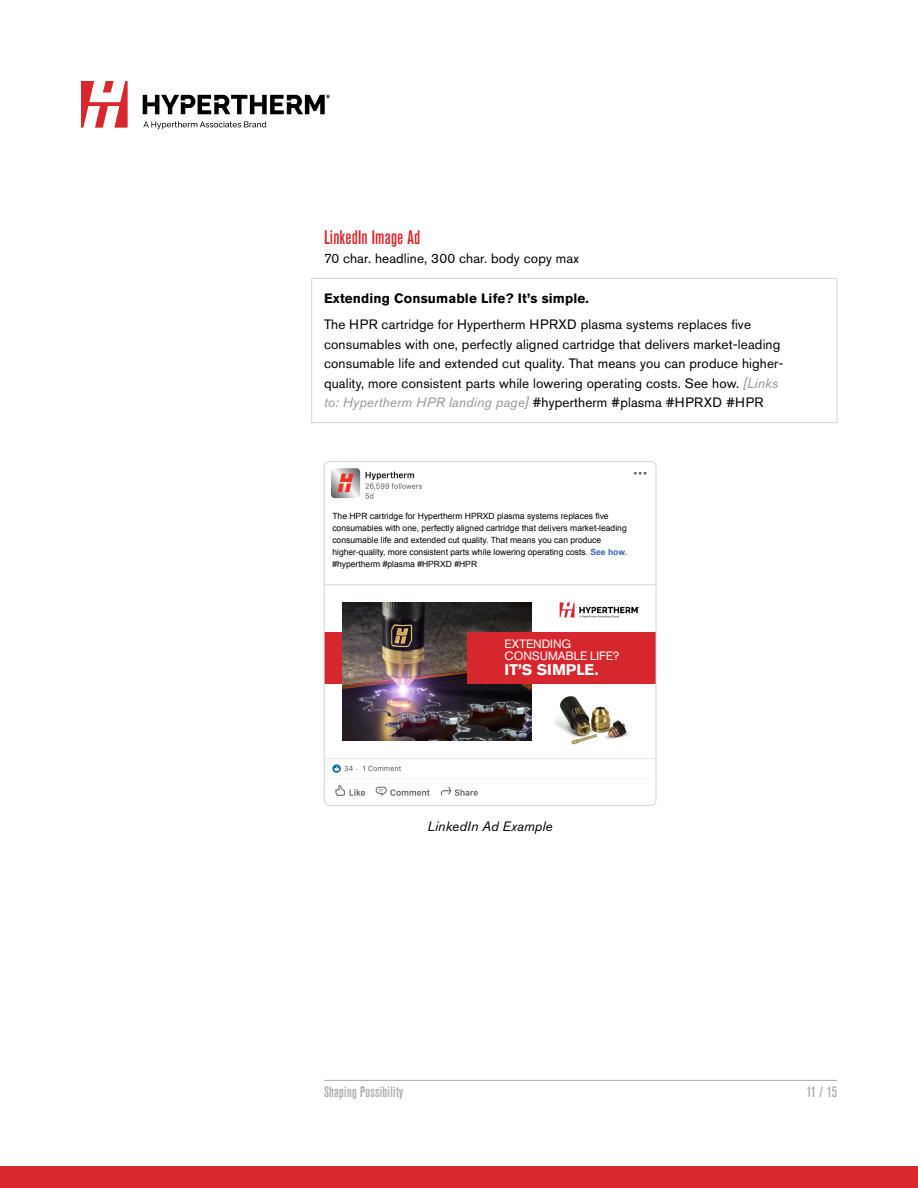
<style>
.page{position:relative;width:918px;height:1188px;background:#fff}
.page>*{position:absolute;margin:0;border:0;box-sizing:border-box;transform-origin:0 0}
.t1{font:500 condensed 19.5px "Akzidenz Grotesk Pro";letter-spacing:.01em;color:#d7282f}
.t2{font:700 15.3px "Akzidenz Grotesk Pro";color:#fff}
.t3{font:500 condensed 15px "Akzidenz Grotesk Pro";letter-spacing:.02em;color:#a7a9ac}
.t4{font:13.5px/19.5px "Akzidenz Grotesk Pro";letter-spacing:.01em;color:#000}
.t5{font:700 13.5px "Akzidenz Grotesk Pro";letter-spacing:.01em;color:#000}
.t6{font:italic 13.5px "Akzidenz Grotesk Pro";letter-spacing:.01em;color:#000}
.t7{font:12px/11.9px "Akzidenz Grotesk Pro";color:#fff}
.t8{font:8.55px/12.1px "Arial";color:#000}
.s1{font-style:italic;color:#939598}
.s2{font-weight:700;color:#3866b0}
</style>
<div class="page">
<hr style="left:324px;top:1080px;width:513px;height:1px;background:#a7a9ac">
<div style="left:0;top:1166px;width:918px;height:22px;background:#d7282f"></div>
<svg style="left:81px;top:81px;width:47px;height:47px"></svg>
<svg style="left:143px;top:121px;width:123px;height:8px"></svg>
<svg style="left:143px;top:95px;width:187px;height:19px"></svg>
<div style="left:311px;top:278px;width:526px;height:145px;border:1px solid #d1d3d4"></div>
<img style="left:326px;top:758px;width:328px;height:38px">
<img style="left:342px;top:602px;width:190px;height:139px">
<div style="left:467px;top:632px;width:189px;height:51px;background:#d6272e"></div>
<div style="left:324px;top:632px;width:18px;height:51px;background:#d6272e"></div>
<img style="left:555px;top:696px;width:75px;height:49px">
<svg style="left:560px;top:602px;width:79px;height:16px"></svg>
<div style="left:324px;top:461px;width:332px;height:345px;border:1px solid #d1d3d4;border-radius:5px"></div>
<img style="left:331px;top:468px;width:316px;height:31px">
<hr style="left:324px;top:585px;width:332px;height:1px;background:#d1d3d4">
<h1 class="t1" style="left:324px;top:224px;width:98px">LinkedIn Image Ad</h1>
<p class="t4" style="left:324px;top:249px;width:256px">70 char. headline, 300 char. body copy max</p>
<p class="t5" style="left:324px;top:289px;width:266px">Extending Consumable Life? It’s simple.</p>
<p class="t4" style="left:324px;top:315px;width:461px">The HPR cartridge for Hypertherm HPRXD plasma systems replaces five consumables with one, perfectly aligned cartridge that delivers market-leading consumable life and extended cut quality. That means you can produce higher&shy;quality, more consistent parts while lowering operating costs. See how. <span class="s1">[Links to: Hypertherm HPR landing page]</span> #hypertherm #plasma #HPRXD #HPR</p>
<p class="t8" style="left:332px;top:510px;width:296px">The HPR cartridge for Hypertherm HPRXD plasma systems replaces five consumables with one, perfectly aligned cartridge that delivers market-leading consumable life and extended cut quality. That means you can produce higher-quality, more consistent parts while lowering operating costs. <span class="s2">See how. </span>#hypertherm #plasma #HPRXD #HPR</p>
<p class="t7" style="left:504px;top:638px;width:116px">EXTENDING<br>CONSUMABLE LIFE?</p>
<p class="t2" style="left:505px;top:660px;width:96px">IT’S SIMPLE.</p>
<p class="t6" style="left:428px;top:817px;width:127px">LinkedIn Ad Example</p>
<p class="t3" style="left:324px;top:1082px;width:81px">Shaping Possibility</p>
<p class="t3" style="left:807px;top:1082px;width:32px">11 / 15</p>
</div>
